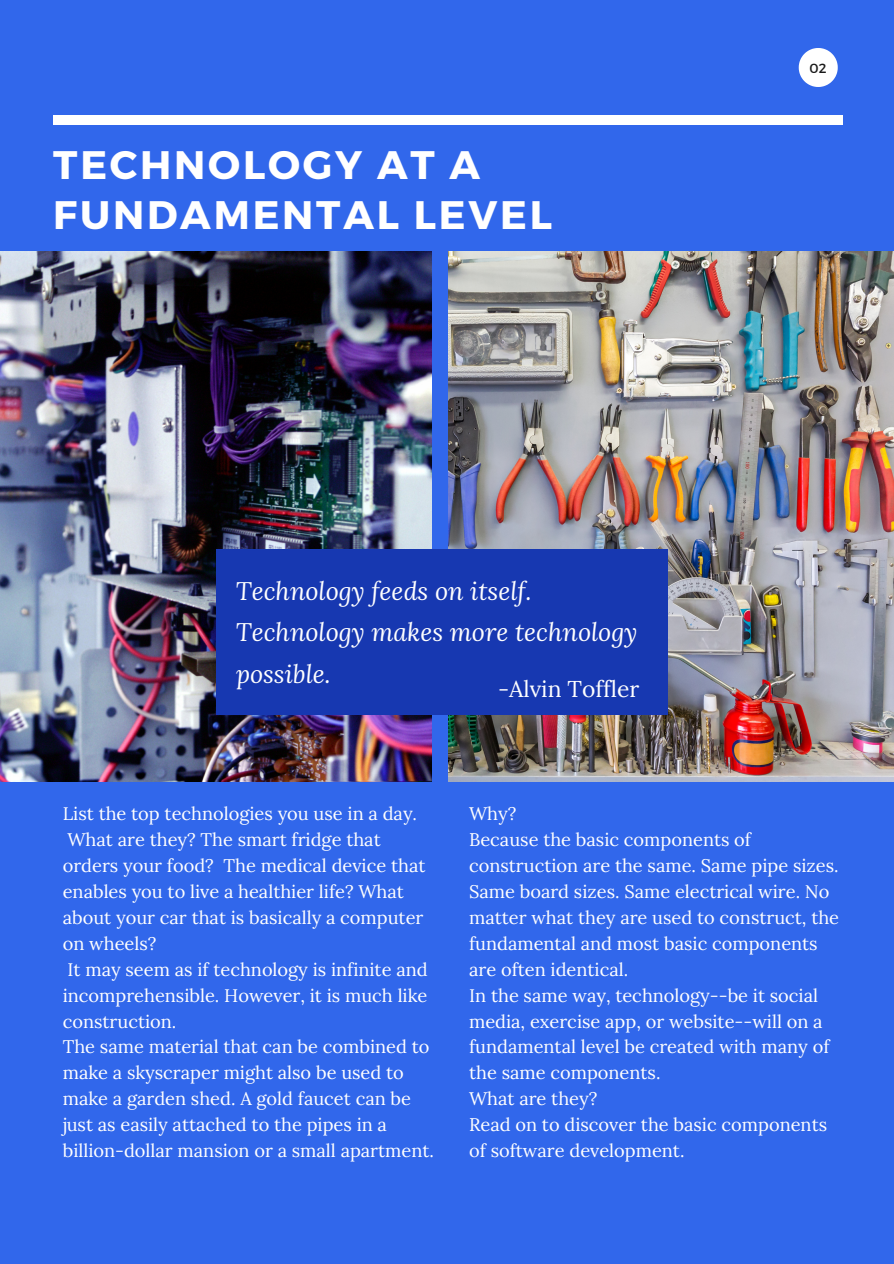
<style>
.page{position:relative;width:894px;height:1264px;background:#fff}
.page>*{position:absolute;margin:0;border:0;box-sizing:border-box;transform-origin:0 0}
.t1{font:700 39.75px/50.7px "Montserrat";letter-spacing:.07em;color:#fff}
.t2{font:italic 25.2px/41.2px "Lora";color:#fff}
.t3{font:22.8px "Lora";color:#fff}
.t4{font:18.15px/26px "Lora";color:#fff}
.t5{font:13.2px "Montserrat";color:#191919}
</style>
<div class="page">
<div style="left:0;top:0;width:893px;height:1263px;background:#3167eb"></div>
<div style="left:53px;top:115px;width:790px;height:9px;background:#fff"></div>
<svg style="left:798px;top:48px;width:39px;height:39px"></svg>
<img style="left:0;top:251px;width:431px;height:531px">
<img style="left:448px;top:251px;width:445px;height:531px">
<div style="left:216px;top:550px;width:451px;height:164px;background:#1738b1"></div>
<p class="t1" style="left:53px;top:137px;width:500px">TECHNOLOGY AT A<br>FUNDAMENTAL LEVEL</p>
<p class="t2" style="left:235px;top:570px;width:403px">Technology feeds on itself.<br>Technology makes more technology possible.</p>
<p class="t3" style="left:498px;top:674px;width:143px">-Alvin Toffler</p>
<p class="t5" style="left:809px;top:60px;width:18px">02</p>
<p class="t4" style="left:63px;top:800px;width:364px">List the top technologies you use in a day.<br>What are they? The smart fridge that orders your food? The medical device that enables you to live a healthier life? What about your car that is basically a computer on wheels?</p>
<p class="t4" style="left:63px;top:956px;width:366px;text-align:justify">It may seem as if technology is infinite and incomprehensible. However, it is much like construction.</p>
<p class="t4" style="left:63px;top:1033px;width:372px">The same material that can be combined to make a skyscraper might also be used to make a garden shed. A gold faucet can be just as easily attached to the pipes in a billion-dollar mansion or a small apartment.</p>
<p class="t4" style="left:469px;top:800px;width:49px">Why?</p>
<p class="t4" style="left:469px;top:826px;width:371px">Because the basic components of construction are the same. Same pipe sizes.<br>Same board sizes. Same electrical wire. No matter what they are used to construct, the fundamental and most basic components are often identical.</p>
<p class="t4" style="left:469px;top:981px;width:362px">In the same way, technology--be it social media, exercise app, or website--will on a fundamental level be created with many of the same components.</p>
<p class="t4" style="left:469px;top:1085px;width:130px">What are they?</p>
<p class="t4" style="left:469px;top:1111px;width:359px">Read on to discover the basic components of software development.</p>
</div>
